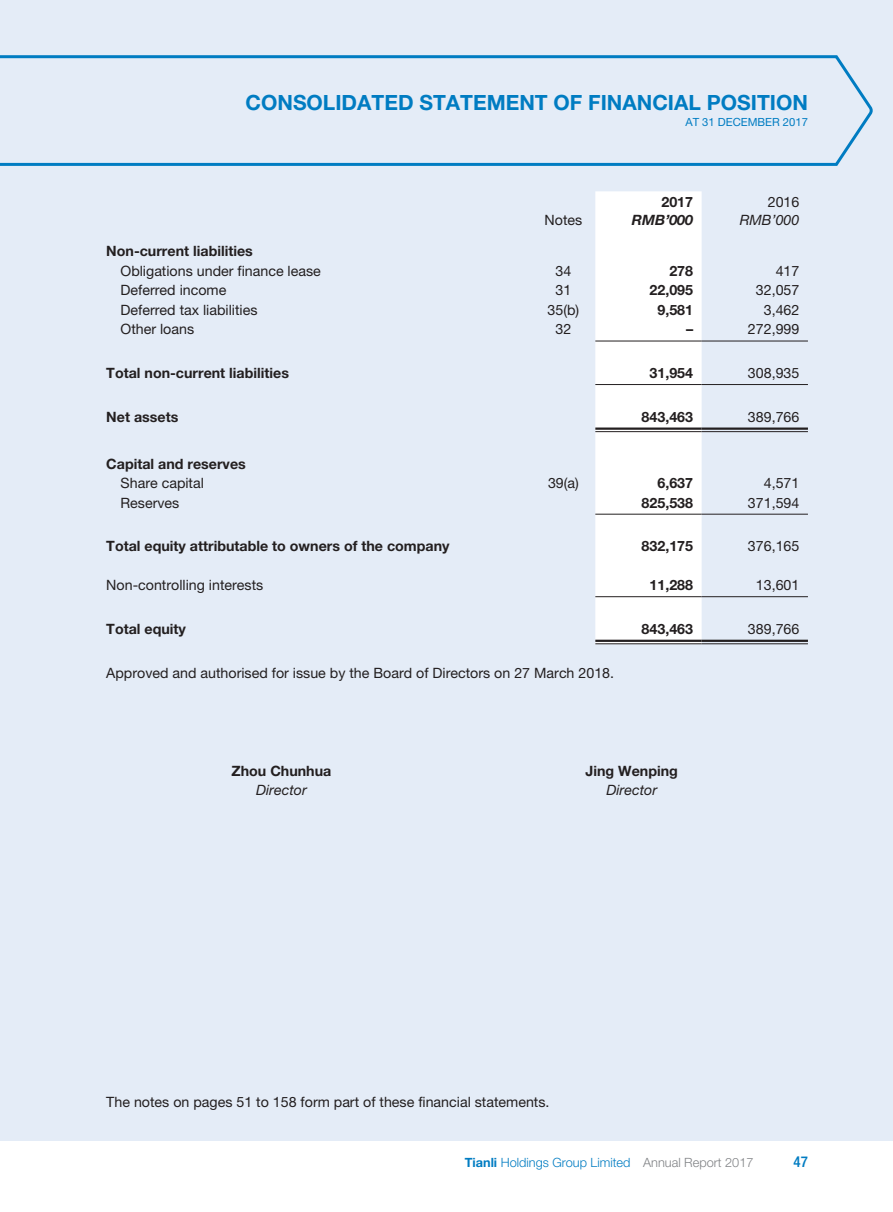
<style>
.page{position:relative;width:893px;height:1212px;background:#fff}
.page>*{position:absolute;margin:0;border:0;box-sizing:border-box;transform-origin:0 0}
.t1{font:700 21px "Helvetica Neue LT Std";color:#007cc2}
.t2{font:500 condensed 15px "Helvetica Neue LT Std";color:#007cc2}
._50_Table_txt{font:14.25px "Helvetica Neue LT Std";color:#231f20}
._50_Table_txt-2{font:700 14.25px "Helvetica Neue LT Std";color:#231f20}
._00_txt{font:14.25px "Helvetica Neue LT Std";color:#231f20}
._00_txt-2{font:700 14.25px "Helvetica Neue LT Std";color:#231f20}
._00_txt-3{font:italic 14.25px "Helvetica Neue LT Std";color:#231f20}
._50_Table_txt-3{font:italic 700 14.25px "Helvetica Neue LT Std";color:#231f20}
._50_Table_txt-4{font:italic 14.25px "Helvetica Neue LT Std";color:#231f20}
.t3{font:300 12.75px "Helvetica Neue LT Std";color:#007cc2}
._00_txt-4{font:11.25px "Helvetica Neue LT Std";color:#007cc2}
.s1{font-weight:700}
.s2{color:#808285}
</style>
<div class="page">
<div style="left:0;top:0;width:893px;height:1140px;background:#e4ecf7"></div>
<svg style="left:0;top:55px;width:873px;height:111px"></svg>
<div style="left:595px;top:191px;width:107px;height:452px;background:#fff"></div>
<hr style="left:595px;top:341px;width:107px;height:1px;background:#231f20">
<hr style="left:702px;top:341px;width:106px;height:1px;background:#231f20">
<hr style="left:595px;top:384px;width:107px;height:1px;background:#231f20">
<hr style="left:702px;top:384px;width:106px;height:1px;background:#231f20">
<hr style="left:595px;top:427px;width:107px;height:3px;background:#231f20">
<hr style="left:595px;top:431px;width:107px;height:1px;background:#231f20">
<hr style="left:702px;top:427px;width:106px;height:3px;background:#231f20">
<hr style="left:702px;top:431px;width:106px;height:1px;background:#231f20">
<hr style="left:595px;top:514px;width:107px;height:1px;background:#231f20">
<hr style="left:702px;top:514px;width:106px;height:1px;background:#231f20">
<hr style="left:595px;top:596px;width:107px;height:1px;background:#231f20">
<hr style="left:702px;top:596px;width:106px;height:1px;background:#231f20">
<hr style="left:595px;top:640px;width:107px;height:2px;background:#231f20">
<hr style="left:595px;top:643px;width:107px;height:1px;background:#231f20">
<hr style="left:702px;top:640px;width:106px;height:2px;background:#231f20">
<hr style="left:702px;top:643px;width:106px;height:1px;background:#231f20">
<p class="t1" style="left:246px;top:90px;width:564px">CONSOLIDATED STATEMENT OF FINANCIAL POSITION</p>
<p class="_00_txt-4" style="left:685px;top:116px;width:124px">AT 31 DECEMBER 2017</p>
<p class="_50_Table_txt-2" style="left:661px;top:193px;width:33px">2017</p>
<p class="_50_Table_txt" style="left:768px;top:193px;width:33px">2016</p>
<p class="_50_Table_txt" style="left:545px;top:211px;width:39px">Notes</p>
<p class="_50_Table_txt-3" style="left:632px;top:211px;width:63px">RMB’000</p>
<p class="_50_Table_txt-4" style="left:740px;top:211px;width:61px">RMB’000</p>
<p class="_50_Table_txt-2" style="left:106px;top:243px;width:148px">Non-current liabilities</p>
<p class="_50_Table_txt" style="left:121px;top:262px;width:202px">Obligations under finance lease</p>
<p class="_50_Table_txt" style="left:555px;top:262px;width:17px">34</p>
<p class="_50_Table_txt-2" style="left:669px;top:262px;width:25px">278</p>
<p class="_50_Table_txt" style="left:776px;top:262px;width:25px">417</p>
<p class="_50_Table_txt" style="left:121px;top:282px;width:107px">Deferred income</p>
<p class="_50_Table_txt" style="left:555px;top:282px;width:17px">31</p>
<p class="_50_Table_txt-2" style="left:649px;top:282px;width:45px">22,095</p>
<p class="_50_Table_txt" style="left:756px;top:282px;width:45px">32,057</p>
<p class="_50_Table_txt" style="left:121px;top:301px;width:138px">Deferred tax liabilities</p>
<p class="_50_Table_txt" style="left:548px;top:301px;width:33px">35(b)</p>
<p class="_50_Table_txt-2" style="left:657px;top:301px;width:37px">9,581</p>
<p class="_50_Table_txt" style="left:764px;top:301px;width:37px">3,462</p>
<p class="_50_Table_txt" style="left:121px;top:321px;width:75px">Other loans</p>
<p class="_50_Table_txt" style="left:555px;top:321px;width:17px">32</p>
<p class="_50_Table_txt-2" style="left:686px;top:321px;width:9px">–</p>
<p class="_50_Table_txt" style="left:748px;top:321px;width:53px">272,999</p>
<p class="_50_Table_txt-2" style="left:106px;top:364px;width:184px">Total non-current liabilities</p>
<p class="_50_Table_txt-2" style="left:649px;top:364px;width:45px">31,954</p>
<p class="_50_Table_txt" style="left:748px;top:364px;width:53px">308,935</p>
<p class="_50_Table_txt-2" style="left:106px;top:408px;width:74px">Net assets</p>
<p class="_50_Table_txt-2" style="left:642px;top:408px;width:53px">843,463</p>
<p class="_50_Table_txt" style="left:748px;top:408px;width:53px">389,766</p>
<p class="_50_Table_txt-2" style="left:106px;top:455px;width:141px">Capital and reserves</p>
<p class="_50_Table_txt" style="left:121px;top:474px;width:85px">Share capital</p>
<p class="_50_Table_txt" style="left:548px;top:474px;width:32px">39(a)</p>
<p class="_50_Table_txt-2" style="left:657px;top:474px;width:37px">6,637</p>
<p class="_50_Table_txt" style="left:764px;top:474px;width:37px">4,571</p>
<p class="_50_Table_txt" style="left:121px;top:494px;width:60px">Reserves</p>
<p class="_50_Table_txt-2" style="left:642px;top:494px;width:53px">825,538</p>
<p class="_50_Table_txt" style="left:748px;top:494px;width:53px">371,594</p>
<p class="_50_Table_txt-2" style="left:106px;top:537px;width:345px">Total equity attributable to owners of the company</p>
<p class="_50_Table_txt-2" style="left:642px;top:537px;width:53px">832,175</p>
<p class="_50_Table_txt" style="left:748px;top:537px;width:53px">376,165</p>
<p class="_50_Table_txt" style="left:106px;top:576px;width:159px">Non-controlling interests</p>
<p class="_50_Table_txt-2" style="left:649px;top:576px;width:45px">11,288</p>
<p class="_50_Table_txt" style="left:756px;top:576px;width:45px">13,601</p>
<p class="_50_Table_txt-2" style="left:106px;top:620px;width:81px">Total equity</p>
<p class="_50_Table_txt-2" style="left:642px;top:620px;width:53px">843,463</p>
<p class="_50_Table_txt" style="left:748px;top:620px;width:53px">389,766</p>
<p class="_00_txt" style="left:106px;top:665px;width:509px">Approved and authorised for issue by the Board of Directors on 27 March 2018.</p>
<p class="_00_txt-2" style="left:232px;top:762px;width:101px">Zhou Chunhua</p>
<p class="_00_txt-2" style="left:586px;top:762px;width:94px">Jing Wenping</p>
<p class="_00_txt-3" style="left:256px;top:782px;width:52px">Director</p>
<p class="_00_txt-3" style="left:606px;top:782px;width:52px">Director</p>
<p class="_00_txt" style="left:106px;top:1093px;width:445px">The notes on pages 51 to 158 form part of these financial statements.</p>
<p class="t3" style="left:465px;top:1155px;width:290px"><span class="s1">Tianli</span> Holdings Group Limited <span class="s2">Annual Report 2017</span></p>
<p class="t2" style="left:793px;top:1153px;width:16px">47</p>
</div>
